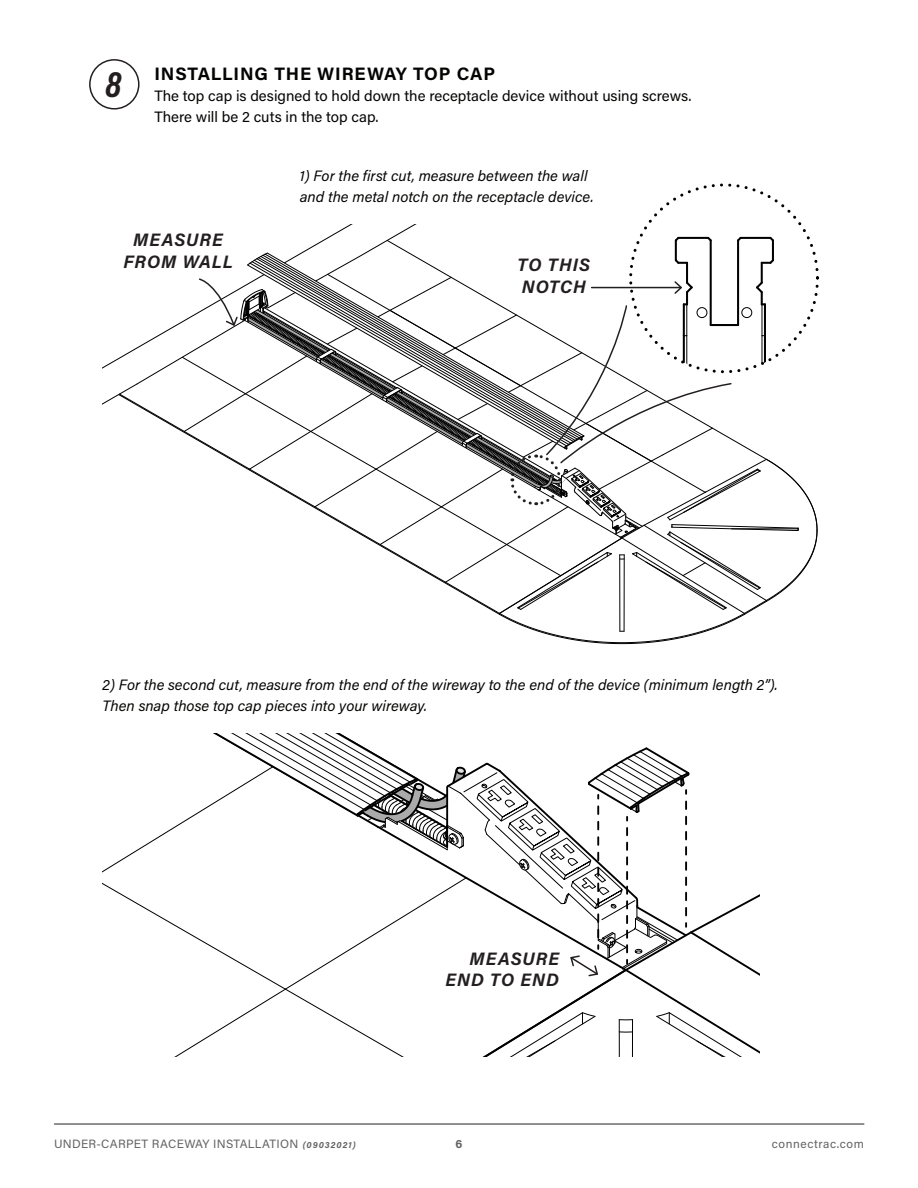
<style>
.page{position:relative;width:918px;height:1188px;background:#fff}
.page>*{position:absolute;margin:0;border:0;box-sizing:border-box;transform-origin:0 0}
.t1{font:italic 700 37.5px "Acumin Pro Cond";color:#231f20}
.t2{font:italic 700 18px "Acumin Pro";letter-spacing:.05em;color:#231f20}
.t3{font:700 18px "Acumin Pro";letter-spacing:.045em;color:#040503}
.t4{font:italic 15px/21px "Acumin Pro";color:#040503}
.t5{font:15px "Acumin Pro";color:#040503}
.t6{font:12px "Acumin Pro";letter-spacing:.03em;color:#636366}
.t7{font:12px "Acumin Pro";letter-spacing:.05em;color:#636366}
.t8{font:700 12px "Acumin Pro";color:#636366}
.s1{font-weight:700;font-style:italic;font-size:9px}
</style>
<div class="page">
<hr style="left:54px;top:1124px;width:810px;height:1px;background:#231f20">
<div style="left:89px;top:59px;width:51px;height:51px;border:2px solid #231f20;border-radius:50%"></div>
<svg style="left:103px;top:225px;width:715px;height:419px"></svg>
<svg style="left:103px;top:734px;width:656px;height:322px"></svg>
<p class="t1" style="left:105px;top:59px;width:18px">8</p>
<p class="t3" style="left:154px;top:61px;width:342px">INSTALLING THE WIREWAY TOP CAP</p>
<p class="t5" style="left:154px;top:85px;width:539px">The top cap is designed to hold down the receptacle device without using screws.</p>
<p class="t5" style="left:154px;top:106px;width:226px">There will be 2 cuts in the top cap.</p>
<p class="t2" style="left:133px;top:227px;width:91px">MEASURE</p>
<p class="t2" style="left:123px;top:249px;width:111px">FROM WALL</p>
<p class="t4" style="left:300px;top:165px;width:296px">1) For the first cut, measure between the wall and the metal notch on the receptacle device.</p>
<p class="t2" style="left:518px;top:252px;width:74px">TO THIS</p>
<p class="t2" style="left:522px;top:274px;width:66px">NOTCH</p>
<p class="t4" style="left:103px;top:673px;width:677px">2) For the second cut, measure from the end of the wireway to the end of the device (minimum length 2”).</p>
<p class="t4" style="left:103px;top:694px;width:326px">Then snap those top cap pieces into your wireway.</p>
<p class="t2" style="left:470px;top:946px;width:91px">MEASURE</p>
<p class="t2" style="left:446px;top:967px;width:115px">END TO END</p>
<p class="t6" style="left:54px;top:1136px;width:303px">UNDER-CARPET RACEWAY INSTALLATION <span class="s1">(09032021)</span></p>
<p class="t8" style="left:456px;top:1136px;width:8px">6</p>
<p class="t7" style="left:772px;top:1136px;width:94px">connectrac.com</p>
</div>
